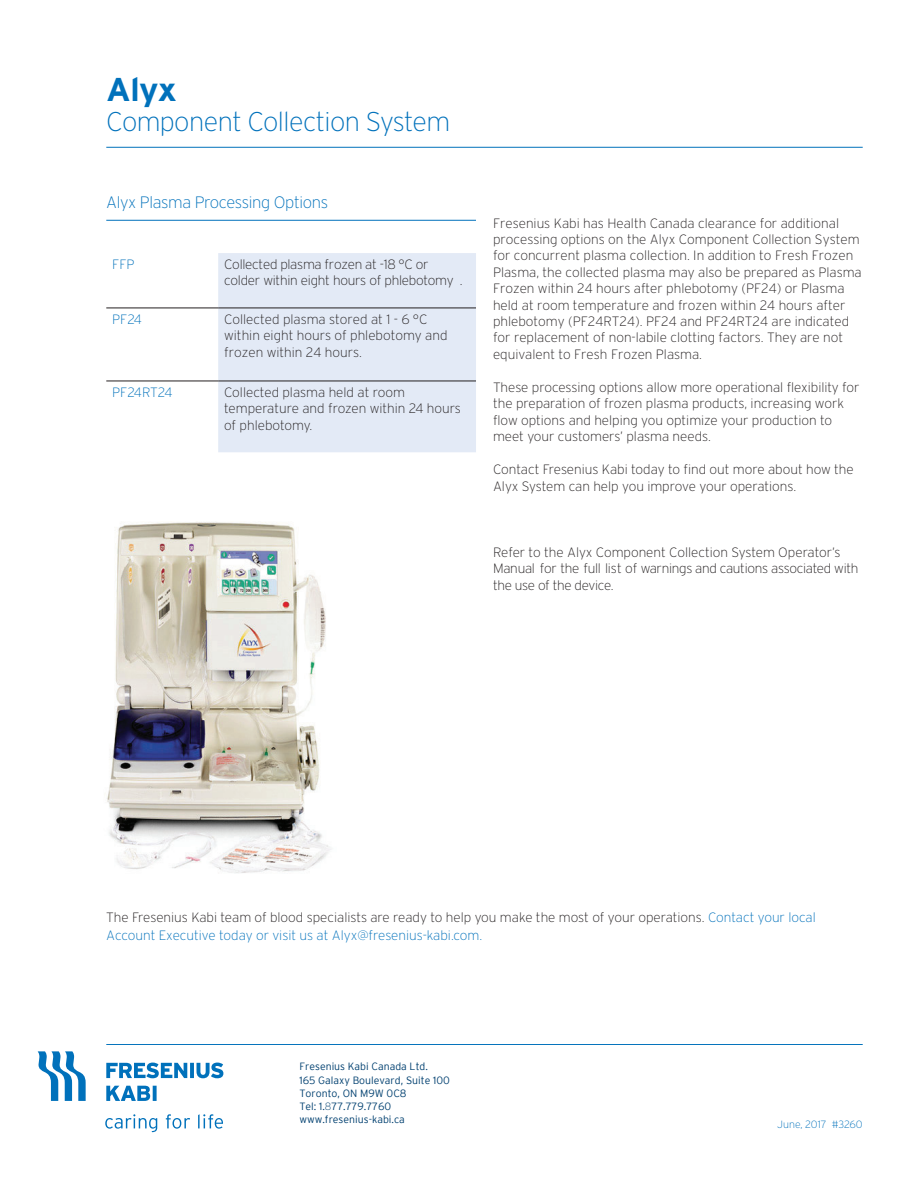
<style>
.page{position:relative;width:918px;height:1188px;background:#fff}
.page>*{position:absolute;margin:0;border:0;box-sizing:border-box;transform-origin:0 0}
.t1{font:700 33px "Interstate";color:#0071bb}
.t2{font:200 27px "Interstate";letter-spacing:-.02em;color:#0071bb}
.t3{font:200 16.5px "Interstate";letter-spacing:-.02em;color:#0071bb}
.t4{font:200 13.5px/16.5px "Interstate";color:#231f20}
.t5{font:200 13.5px/16.5px "Interstate";letter-spacing:-.02em;color:#231f20}
.t6{font:200 13.5px "Interstate";color:#0071bb}
.t7{font:300 10.5px/13.2px "Interstate";color:#004070}
.t8{font:200 10.5px "Interstate";color:#0071bb}
.s1{color:#0071bb}
.s2{font-weight:200}
</style>
<div class="page">
<svg style="left:38px;top:1051px;width:48px;height:50px"></svg>
<svg style="left:106px;top:1086px;width:51px;height:15px"></svg>
<svg style="left:106px;top:1063px;width:117px;height:15px"></svg>
<svg style="left:105px;top:1114px;width:118px;height:18px"></svg>
<hr style="left:106px;top:1044px;width:757px;height:1px;background:#0071bb">
<hr style="left:106px;top:147px;width:757px;height:1px;background:#0071bb">
<hr style="left:106px;top:220px;width:370px;height:1px;background:#0071bb">
<div style="left:218px;top:253px;width:258px;height:199px;background:#e3eaf6"></div>
<hr style="left:106px;top:308px;width:112px;height:1px;background:#231f20">
<hr style="left:218px;top:308px;width:258px;height:1px;background:#231f20">
<hr style="left:106px;top:381px;width:112px;height:1px;background:#231f20">
<hr style="left:218px;top:381px;width:258px;height:1px;background:#231f20">
<img style="left:107px;top:522px;width:224px;height:351px">
<p class="t1" style="left:106px;top:71px;width:72px">Alyx</p>
<p class="t2" style="left:106px;top:106px;width:345px">Component Collection System</p>
<p class="t3" style="left:106px;top:193px;width:223px">Alyx Plasma Processing Options</p>
<p class="t6" style="left:112px;top:257px;width:24px">FFP</p>
<p class="t5" style="left:224px;top:256px;width:240px">Collected plasma frozen at -18 °C or colder within eight hours of phlebotomy .</p>
<p class="t6" style="left:112px;top:312px;width:31px">PF24</p>
<p class="t4" style="left:224px;top:311px;width:225px">Collected plasma stored at 1 - 6 °C within eight hours of phlebotomy and frozen within 24 hours.</p>
<p class="t6" style="left:112px;top:385px;width:62px">PF24RT24</p>
<p class="t4" style="left:224px;top:384px;width:238px">Collected plasma held at room temperature and frozen within 24 hours of phlebotomy.</p>
<p class="t4" style="left:493px;top:215px;width:370px">Fresenius Kabi has Health Canada clearance for additional processing options on the Alyx Component Collection System for concurrent plasma collection. In addition to Fresh Frozen Plasma, the collected plasma may also be prepared as Plasma Frozen within 24 hours after phlebotomy (PF24) or Plasma held at room temperature and frozen within 24 hours after phlebotomy (PF24RT24). PF24 and PF24RT24 are indicated for replacement of non-labile clotting factors. They are not equivalent to Fresh Frozen Plasma.</p>
<p class="t4" style="left:493px;top:379px;width:368px">These processing options allow more operational flexibility for the preparation of frozen plasma products, increasing work flow options and helping you optimize your production to meet your customers’ plasma needs.</p>
<p class="t4" style="left:493px;top:461px;width:362px">Contact Fresenius Kabi today to find out more about how the<br>Alyx System can help you improve your operations.</p>
<p class="t5" style="left:493px;top:544px;width:367px">Refer to the Alyx Component Collection System Operator’s<br>Manual for the full list of warnings and cautions associated with the use of the device.</p>
<p class="t4" style="left:106px;top:909px;width:711px">The Fresenius Kabi team of blood specialists are ready to help you make the most of your operations. <span class="s1">Contact your local</span></p>
<p class="t6" style="left:106px;top:927px;width:378px">Account Executive today or visit us at Alyx@fresenius-kabi.com.</p>
<p class="t7" style="left:299px;top:1060px;width:152px">Fresenius Kabi Canada Ltd.<br>165 Galaxy Boulevard, Suite 100<br>Toronto, ON M9W 0C8<br>Tel: 1.<span class="s2">8</span>77.779.7760 www.fresenius-kabi.ca</p>
<p class="t8" style="left:777px;top:1118px;width:87px">June, 2017 #3260</p>
</div>
